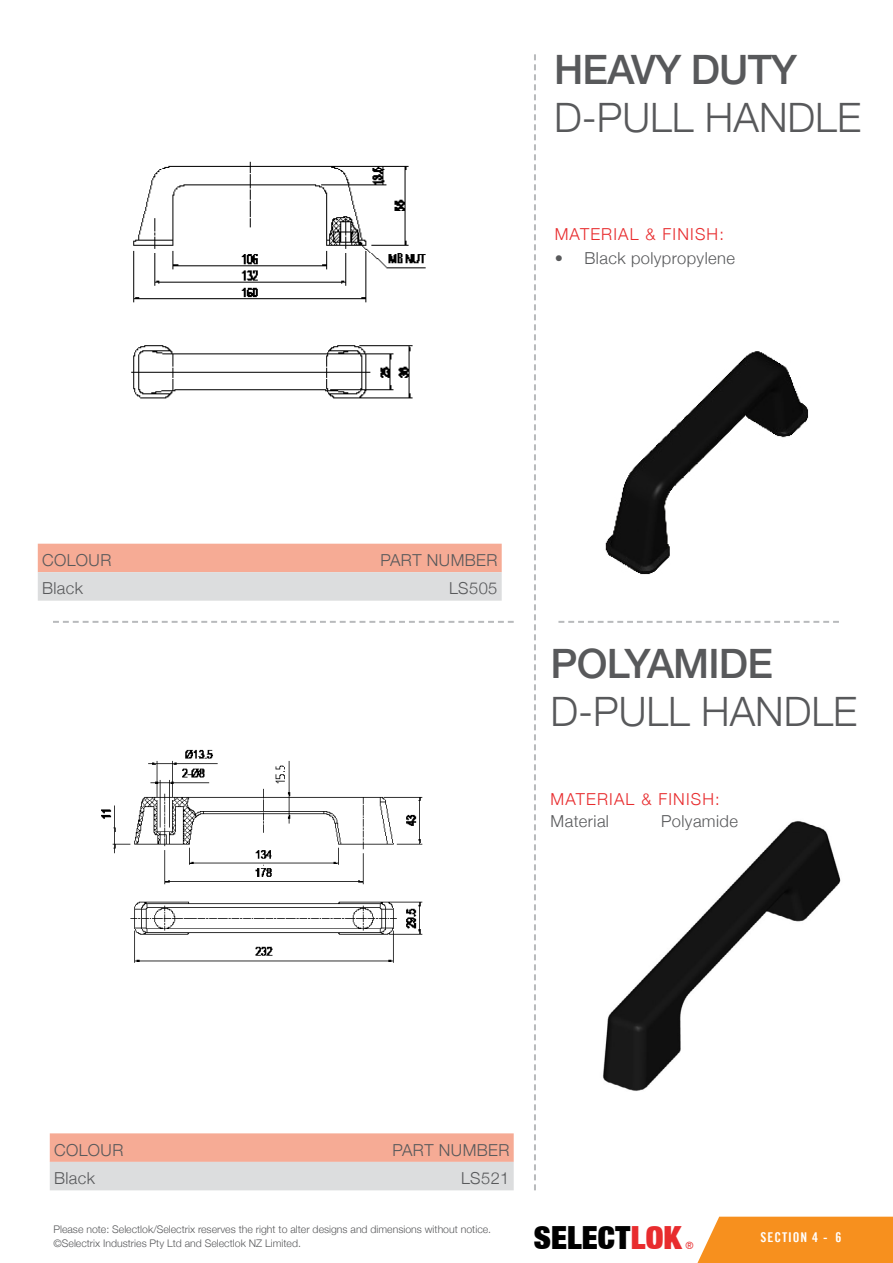
<style>
.page{position:relative;width:893px;height:1263px;background:#fff}
.page>*{position:absolute;margin:0;border:0;box-sizing:border-box;transform-origin:0 0}
.t1{font:300 40.5px "Helvetica Neue";color:#58595b}
.t2{font:500 40.5px "Helvetica Neue LT";letter-spacing:-.02em;color:#58595b}
.t3{font:900 expanded 31.95px "Helvetica Neue LT";color:#000}
.t4{font:300 16.5px "Helvetica Neue";letter-spacing:.025em;color:#58595b}
.t5{font:300 16.5px "Helvetica Neue";letter-spacing:.07em;color:#e82c2e}
.t6{font:13.5px "Trade Gothic LT Bold Cond Twenty";letter-spacing:.07em;color:#fff}
.t7{font:300 10.5px/13.5px "Helvetica Neue";color:#58595b}
.t8{font:condensed 10.2px "Helvetica Neue LT";color:#e82c2e}
.s1{color:#e82c2e}
</style>
<div class="page">
<img style="left:603px;top:821px;width:238px;height:270px">
<svg style="left:534px;top:54px;width:2px;height:1136px"></svg>
<svg style="left:53px;top:621px;width:461px;height:2px"></svg>
<svg style="left:558px;top:621px;width:281px;height:2px"></svg>
<div style="left:697px;top:1217px;width:196px;height:46px;background:#f7901e"></div>
<img style="left:101px;top:749px;width:322px;height:214px">
<svg style="left:50px;top:1133px;width:464px;height:57px;background:#e9c4b9"></svg>
<svg style="left:38px;top:544px;width:464px;height:57px;background:#e9c4ba"></svg>
<img style="left:605px;top:351px;width:204px;height:224px">
<img style="left:131px;top:161px;width:295px;height:238px">
<h1 class="t2" style="left:554px;top:46px;width:244px">HEAVY DUTY</h1>
<h1 class="t1" style="left:554px;top:93px;width:308px">D-PULL HANDLE</h1>
<h3 class="t5" style="left:555px;top:224px;width:171px">MATERIAL &amp; FINISH:</h3>
<h3 class="t4" style="left:555px;top:248px;width:182px">• Black polypropylene</h3>
<h3 class="t4" style="left:42px;top:550px;width:71px">COLOUR</h3>
<h3 class="t4" style="left:380px;top:550px;width:119px">PART NUMBER</h3>
<h3 class="t4" style="left:42px;top:578px;width:43px">Black</h3>
<h3 class="t4" style="left:449px;top:578px;width:50px">LS505</h3>
<h1 class="t2" style="left:550px;top:639px;width:224px">POLYAMIDE</h1>
<h1 class="t1" style="left:550px;top:686px;width:308px">D-PULL HANDLE</h1>
<h3 class="t5" style="left:550px;top:789px;width:171px">MATERIAL &amp; FINISH:</h3>
<h3 class="t4" style="left:550px;top:811px;width:60px">Material</h3>
<h3 class="t4" style="left:661px;top:811px;width:78px">Polyamide</h3>
<h3 class="t4" style="left:54px;top:1140px;width:71px">COLOUR</h3>
<h3 class="t4" style="left:392px;top:1140px;width:119px">PART NUMBER</h3>
<h3 class="t4" style="left:54px;top:1168px;width:43px">Black</h3>
<h3 class="t4" style="left:461px;top:1168px;width:50px">LS521</h3>
<p class="t7" style="left:54px;top:1222px;width:439px">Please note: Selectlok/Selectrix reserves the right to alter designs and dimensions without notice. ©Selectrix Industries Pty Ltd and Selectlok NZ Limited.</p>
<p class="t6" style="left:835px;top:1228px;width:7px">6</p>
<h2 class="t3" style="left:534px;top:1217px;width:149px">SELECT<span class="s1">LOK</span></h2>
<p class="t6" style="left:760px;top:1228px;width:69px">SECTION 4 -</p>
<p class="t8" style="left:685px;top:1240px;width:10px">®</p>
</div>
